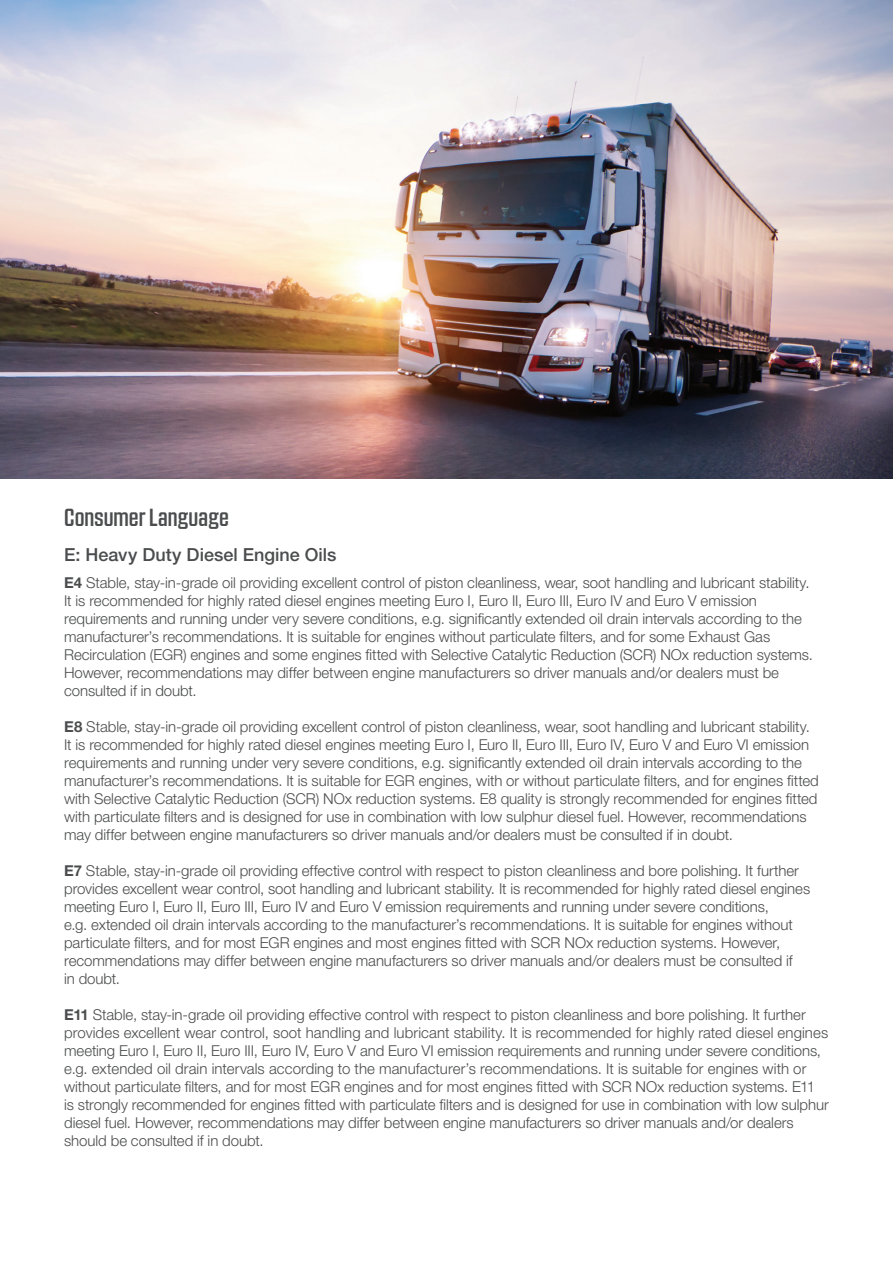
<style>
.page{position:relative;width:893px;height:1263px;background:#fff}
.page>*{position:absolute;margin:0;border:0;box-sizing:border-box;transform-origin:0 0}
._14_pt_Gray_Countach{font:24px "Countach";letter-spacing:.005em;color:#4b4c4d}
._14_pt_Gray_Countach-2{font:500 18px "Helvetica Neue LT Pro";color:#4b4c4d}
._10_pt_Black_Helv_Te{font:300 15px/18px "Helvetica Neue LT Pro";letter-spacing:-.005em;color:#4b4c4d}
.s1{font-weight:700}
</style>
<div class="page">
<img style="left:0;top:0;width:893px;height:478px">
<p class="_14_pt_Gray_Countach" style="left:64px;top:502px;width:166px">Consumer Language</p>
<p class="_14_pt_Gray_Countach-2" style="left:64px;top:544px;width:274px">E: Heavy Duty Diesel Engine Oils</p>
<p class="_10_pt_Black_Helv_Te" style="left:64px;top:573px;width:750px"><span class="s1">E4</span> Stable, stay-in-grade oil providing excellent control of piston cleanliness, wear, soot handling and lubricant stability.<br>It is recommended for highly rated diesel engines meeting Euro I, Euro II, Euro III, Euro IV and Euro V emission requirements and running under very severe conditions, e.g. significantly extended oil drain intervals according to the manufacturer’s recommendations. It is suitable for engines without particulate filters, and for some Exhaust Gas Recirculation (EGR) engines and some engines fitted with Selective Catalytic Reduction (SCR) NOx reduction systems.<br>However, recommendations may differ between engine manufacturers so driver manuals and/or dealers must be consulted if in doubt.</p>
<p class="_10_pt_Black_Helv_Te" style="left:64px;top:717px;width:756px"><span class="s1">E8</span> Stable, stay-in-grade oil providing excellent control of piston cleanliness, wear, soot handling and lubricant stability.<br>It is recommended for highly rated diesel engines meeting Euro I, Euro II, Euro III, Euro IV, Euro V and Euro VI emission requirements and running under very severe conditions, e.g. significantly extended oil drain intervals according to the manufacturer’s recommendations. It is suitable for EGR engines, with or without particulate filters, and for engines fitted with Selective Catalytic Reduction (SCR) NOx reduction systems. E8 quality is strongly recommended for engines fitted with particulate filters and is designed for use in combination with low sulphur diesel fuel. However, recommendations may differ between engine manufacturers so driver manuals and/or dealers must be consulted if in doubt.</p>
<p class="_10_pt_Black_Helv_Te" style="left:64px;top:861px;width:748px"><span class="s1">E7</span> Stable, stay-in-grade oil providing effective control with respect to piston cleanliness and bore polishing. It further provides excellent wear control, soot handling and lubricant stability. It is recommended for highly rated diesel engines meeting Euro I, Euro II, Euro III, Euro IV and Euro V emission requirements and running under severe conditions,<br>e.g. extended oil drain intervals according to the manufacturer’s recommendations. It is suitable for engines without particulate filters, and for most EGR engines and most engines fitted with SCR NOx reduction systems. However, recommendations may differ between engine manufacturers so driver manuals and/or dealers must be consulted if<br>in doubt.</p>
<p class="_10_pt_Black_Helv_Te" style="left:64px;top:1005px;width:766px"><span class="s1">E11</span> Stable, stay-in-grade oil providing effective control with respect to piston cleanliness and bore polishing. It further provides excellent wear control, soot handling and lubricant stability. It is recommended for highly rated diesel engines meeting Euro I, Euro II, Euro III, Euro IV, Euro V and Euro VI emission requirements and running under severe conditions, e.g. extended oil drain intervals according to the manufacturer’s recommendations. It is suitable for engines with or without particulate filters, and for most EGR engines and for most engines fitted with SCR NOx reduction systems. E11<br>is strongly recommended for engines fitted with particulate filters and is designed for use in combination with low sulphur diesel fuel. However, recommendations may differ between engine manufacturers so driver manuals and/or dealers should be consulted if in doubt.</p>
</div>
